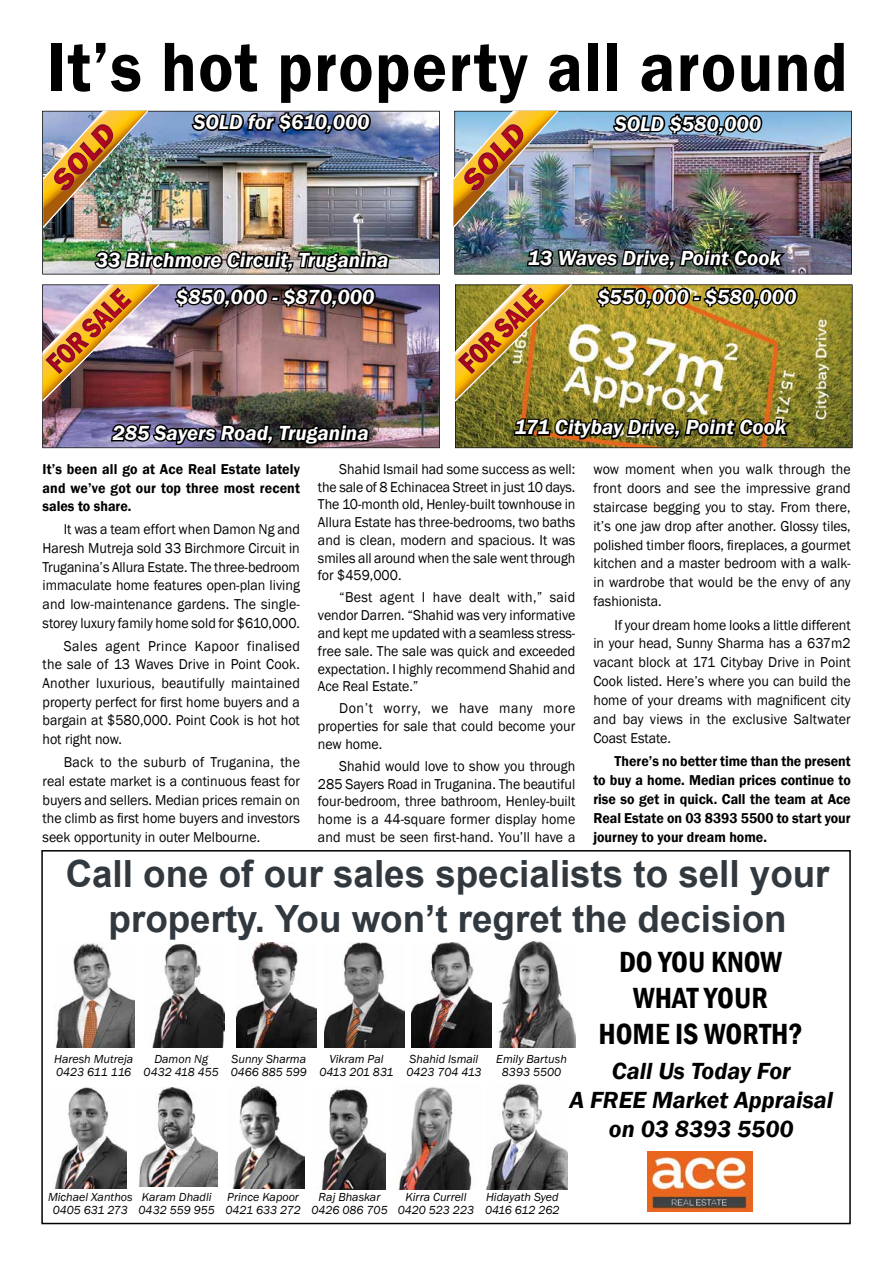
<style>
.page{position:relative;width:893px;height:1263px;background:#fff}
.page>*{position:absolute;margin:0;border:0;box-sizing:border-box;transform-origin:0 0}
.t1{font:600 72px "Franklin Gothic";letter-spacing:.02em;color:#000;scale:.92 1}
.t2{font:700 37.5px/45px "Arial";color:#31393f;text-align:center}
.t3{font:600 condensed 30px/36px "Franklin Gothic";color:#000;text-align:center}
.t4{font:italic 600 24px/28.8px "Franklin Gothic";color:#000;text-align:center}
.t5{font:italic 600 21px "Franklin Gothic";color:#fff}
.t6{font:14.7px/17.7px "Franklin Gothic";color:#000;text-align:justify;scale:.95 1}
.t7{font:600 14.7px/18.9px "Franklin Gothic";color:#000;text-align:justify;scale:.95 1}
.t8{font:italic 12px/13.2px "Franklin Gothic";color:#000}
</style>
<div class="page">
<img style="left:455px;top:284px;width:398px;height:164px">
<img style="left:512px;top:415px;width:282px;height:34px">
<img style="left:454px;top:111px;width:398px;height:163px">
<img style="left:453px;top:111px;width:106px;height:117px">
<img style="left:490px;top:124px;width:33px;height:38px">
<img style="left:478px;top:152px;width:20px;height:23px">
<img style="left:464px;top:168px;width:21px;height:23px">
<img style="left:42px;top:284px;width:398px;height:164px">
<img style="left:109px;top:421px;width:262px;height:28px">
<img style="left:42px;top:111px;width:398px;height:163px">
<img style="left:43px;top:111px;width:106px;height:117px">
<img style="left:79px;top:124px;width:34px;height:38px">
<img style="left:68px;top:152px;width:20px;height:23px">
<img style="left:54px;top:168px;width:20px;height:23px">
<img style="left:190px;top:110px;width:182px;height:35px">
<img style="left:43px;top:248px;width:348px;height:154px">
<svg style="left:611px;top:112px;width:153px;height:25px;background:#3b4e5f"></svg>
<div style="left:41px;top:850px;width:810px;height:374px;border:2px solid #000"></div>
<img style="left:648px;top:1151px;width:105px;height:61px">
<img style="left:498px;top:941px;width:77px;height:106px">
<img style="left:324px;top:942px;width:80px;height:105px">
<img style="left:56px;top:943px;width:79px;height:104px">
<img style="left:152px;top:944px;width:73px;height:103px">
<img style="left:237px;top:942px;width:80px;height:105px">
<img style="left:412px;top:943px;width:80px;height:104px">
<img style="left:54px;top:1087px;width:73px;height:102px">
<img style="left:138px;top:1088px;width:80px;height:99px">
<img style="left:232px;top:1086px;width:72px;height:103px">
<img style="left:322px;top:1088px;width:63px;height:102px">
<img style="left:398px;top:1087px;width:74px;height:103px">
<img style="left:486px;top:1084px;width:82px;height:106px">
<img style="left:455px;top:243px;width:344px;height:159px">
<h1 class="t1" style="left:47px;top:23px;width:871px">It’s hot property all around</h1>
<h3 class="t5" style="left:193px;top:109px;width:178px">SOLD for $610,000</h3>
<h3 class="t5" style="left:615px;top:110px;width:148px">SOLD $580,000</h3>
<h3 class="t5" style="left:96px;top:246px;width:294px">33 Birchmore Circuit, Truganina</h3>
<h3 class="t5" style="left:528px;top:244px;width:255px">13 Waves Drive, Point Cook</h3>
<h3 class="t5" style="left:176px;top:283px;width:200px">$850,000 - $870,000</h3>
<h3 class="t5" style="left:597px;top:283px;width:200px">$550,000 - $580,000</h3>
<h3 class="t5" style="left:112px;top:419px;width:258px">285 Sayers Road, Truganina</h3>
<h3 class="t5" style="left:515px;top:414px;width:273px">171 Citybay Drive, Point Cook</h3>
<h3 class="t5" style="left:471px;top:419px;width:365px">33 Birchgrove Circuit – SOLD $610,000</h3>
<p class="t7" style="left:43px;top:460px;width:272px">It’s been all go at Ace Real Estate lately and we’ve got our top three most recent sales to share.</p>
<p class="t6" style="left:43px;top:520px;width:272px;line-height:18.8px;text-indent:21px">It was a team effort when Damon Ng and Haresh Mutreja sold 33 Birchmore Circuit in Truganina’s Allura Estate. The three-bedroom immaculate home features open-plan living and low-maintenance gardens. The single&shy;storey luxury family home sold for $610,000.</p>
<p class="t6" style="left:43px;top:637px;width:272px;line-height:18.8px;text-indent:21px">Sales agent Prince Kapoor finalised the sale of 13 Waves Drive in Point Cook.<br>Another luxurious, beautifully maintained property perfect for first home buyers and a bargain at $580,000. Point Cook is hot hot hot right now.</p>
<p class="t6" style="left:43px;top:753px;width:272px;line-height:18.8px;text-indent:21px">Back to the suburb of Truganina, the real estate market is a continuous feast for buyers and sellers. Median prices remain on the climb as first home buyers and investors seek opportunity in outer Melbourne.</p>
<p class="t6" style="left:318px;top:460px;width:272px;text-indent:21px">Shahid Ismail had some success as well: the sale of 8 Echinacea Street in just 10 days.<br>The 10-month old, Henley-built townhouse in Allura Estate has three-bedrooms, two baths and is clean, modern and spacious. It was smiles all around when the sale went through for $459,000.</p>
<p class="t6" style="left:318px;top:589px;width:272px;text-indent:21px">“Best agent I have dealt with,” said vendor Darren. “Shahid was very informative and kept me updated with a seamless stress&shy;free sale. The sale was quick and exceeded expectation. I highly recommend Shahid and Ace Real Estate.”</p>
<p class="t6" style="left:318px;top:700px;width:272px;text-indent:21px">Don’t worry, we have many more properties for sale that could become your new home.</p>
<p class="t6" style="left:318px;top:757px;width:272px;text-indent:21px">Shahid would love to show you through 285 Sayers Road in Truganina. The beautiful four-bedroom, three bathroom, Henley-built home is a 44-square former display home and must be seen first-hand. You’ll have a</p>
<p class="t6" style="left:593px;top:460px;width:272px;line-height:18.9px">wow moment when you walk through the front doors and see the impressive grand staircase begging you to stay. From there, it’s one jaw drop after another. Glossy tiles, polished timber floors, fireplaces, a gourmet kitchen and a master bedroom with a walk&shy;in wardrobe that would be the envy of any fashionista.</p>
<p class="t6" style="left:593px;top:615px;width:272px;line-height:18.9px;text-indent:21px">If your dream home looks a little different in your head, Sunny Sharma has a 637m2 vacant block at 171 Citybay Drive in Point Cook listed. Here’s where you can build the home of your dreams with magnificent city and bay views in the exclusive Saltwater Coast Estate.</p>
<p class="t7" style="left:593px;top:752px;width:272px;text-indent:21px">There’s no better time than the present to buy a home. Median prices continue to rise so get in quick. Call the team at Ace Real Estate on 03 8393 5500 to start your journey to your dream home.</p>
<h2 class="t2" style="left:66px;top:852px;width:765px">Call one of our sales specialists to sell your property. You won’t regret the decision</h2>
<h3 class="t3" style="left:598px;top:943px;width:206px">DO YOU KNOW<br>WHAT YOUR<br>HOME IS WORTH?</h3>
<h3 class="t4" style="left:569px;top:1057px;width:265px">Call Us Today For<br>A FREE Market Appraisal on 03 8393 5500</h3>
<p class="t8" style="left:54px;top:1053px;width:81px">Haresh Mutreja<br>0423 611 116</p>
<p class="t8" style="left:144px;top:1053px;width:77px;text-align:center">Damon Ng<br>0432 418 455</p>
<p class="t8" style="left:231px;top:1053px;width:78px">Sunny Sharma<br>0466 885 599</p>
<p class="t8" style="left:319px;top:1053px;width:76px;text-align:center">Vikram Pal<br>0413 201 831</p>
<p class="t8" style="left:406px;top:1053px;width:77px">Shahid Ismail<br>0423 704 413</p>
<p class="t8" style="left:496px;top:1053px;width:72px;text-align:center">Emily Bartush<br>8393 5500</p>
<p class="t8" style="left:48px;top:1190px;width:86px;text-align:center">Michael Xanthos<br>0405 631 273</p>
<p class="t8" style="left:139px;top:1190px;width:78px">Karam Dhadli<br>0432 559 955</p>
<p class="t8" style="left:225px;top:1190px;width:77px">Prince Kapoor<br>0421 633 272</p>
<p class="t8" style="left:311px;top:1190px;width:78px;text-align:center">Raj Bhaskar<br>0426 086 705</p>
<p class="t8" style="left:398px;top:1190px;width:78px;text-align:center">Kirra Currell<br>0420 523 223</p>
<p class="t8" style="left:485px;top:1190px;width:76px">Hidayath Syed<br>0416 612 262</p>
</div>
